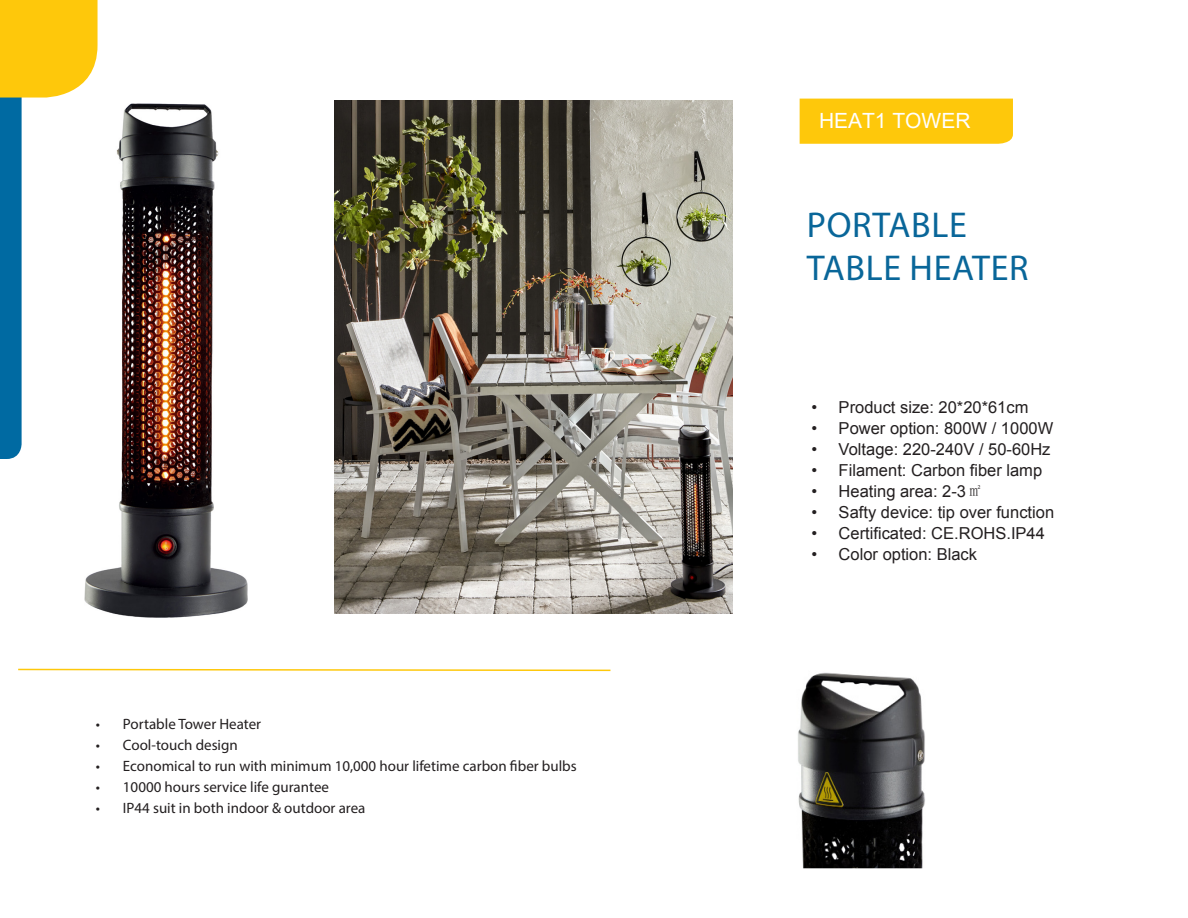
<style>
.page{position:relative;width:1188px;height:918px;background:#fff}
.page>*{position:absolute;margin:0;border:0;box-sizing:border-box;transform-origin:0 0}
.Heading_1{font:36px "Myriad Pro";letter-spacing:.02em;color:#096699}
.t1{font:21px "Arial";color:#fff}
.t2{font:16.5px "Arial";color:#231f20}
.t3{font:15px "Myriad Pro";color:#231f20}
.s1{font-family:"Adobe Song Std";font-weight:300}
</style>
<div class="page">
<svg style="left:0;top:0;width:98px;height:459px"></svg>
<div style="left:800px;top:99px;width:213px;height:45px;background:#fec80b"></div>
<img style="left:84px;top:104px;width:163px;height:513px">
<svg style="left:18px;top:668px;width:593px;height:4px"></svg>
<img style="left:798px;top:672px;width:127px;height:196px">
<img style="left:335px;top:100px;width:397px;height:513px">
<p class="t3" style="left:96px;top:715px;width:167px">• Portable Tower Heater</p>
<p class="t3" style="left:96px;top:736px;width:143px">• Cool-touch design</p>
<p class="t3" style="left:96px;top:757px;width:482px">• Economical to run with minimum 10,000 hour lifetime carbon fiber bulbs</p>
<p class="t3" style="left:96px;top:778px;width:235px">• 10000 hours service life gurantee</p>
<p class="t3" style="left:96px;top:799px;width:271px">• IP44 suit in both indoor &amp; outdoor area</p>
<p class="t1" style="left:819px;top:109px;width:153px">HEAT1 TOWER</p>
<p class="Heading_1" style="left:807px;top:202px;width:162px">PORTABLE</p>
<p class="Heading_1" style="left:807px;top:246px;width:223px">TABLE HEATER</p>
<p class="t2" style="left:812px;top:396px;width:218px">• Product size: 20*20*61cm</p>
<p class="t2" style="left:812px;top:417px;width:243px">• Power option: 800W / 1000W</p>
<p class="t2" style="left:812px;top:438px;width:240px">• Voltage: 220-240V / 50-60Hz</p>
<p class="t2" style="left:812px;top:459px;width:232px">• Filament: Carbon fiber lamp</p>
<p class="t2" style="left:812px;top:480px;width:172px">• Heating area: 2-3<span class="s1">㎡</span></p>
<p class="t2" style="left:812px;top:501px;width:244px">• Safty device: tip over function</p>
<p class="t2" style="left:812px;top:522px;width:235px">• Certificated: CE.ROHS.IP44</p>
<p class="t2" style="left:812px;top:543px;width:167px">• Color option: Black</p>
</div>
